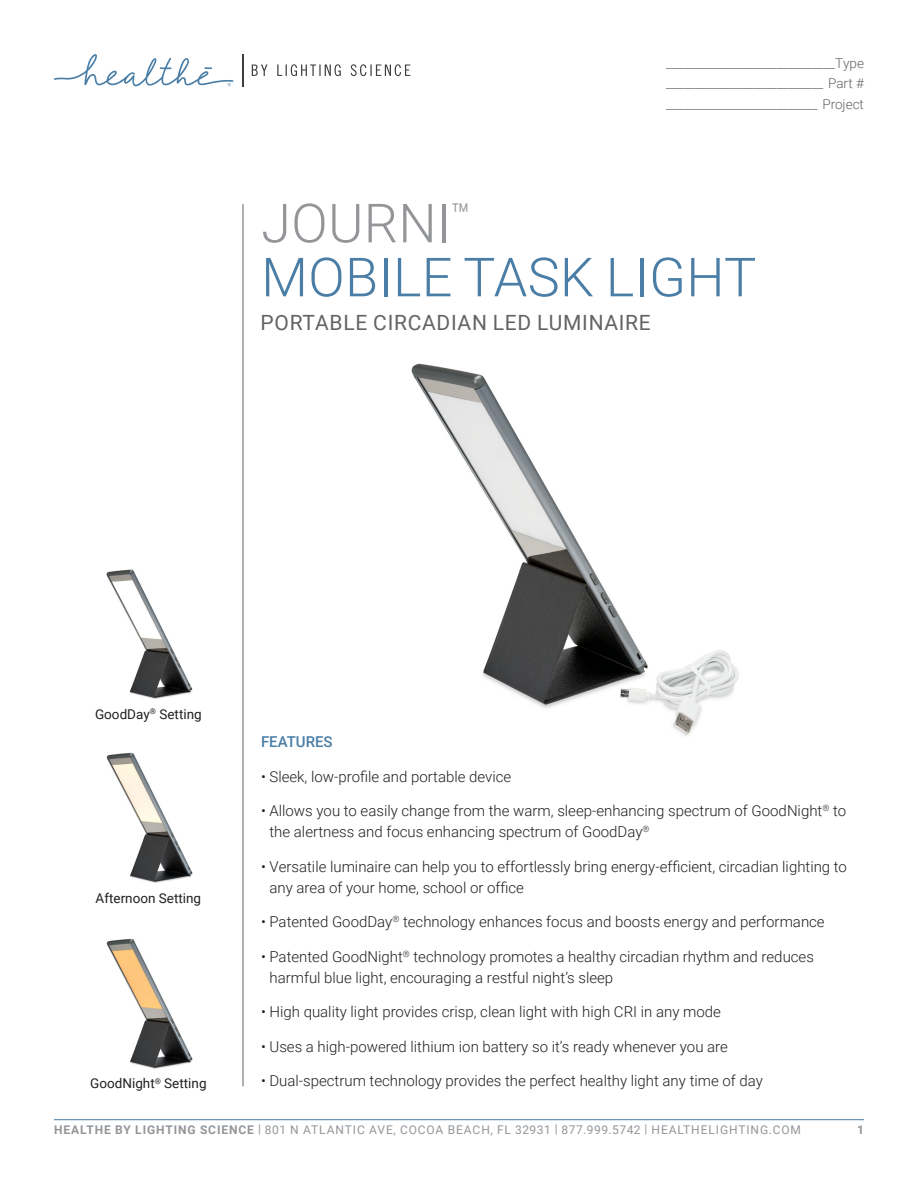
<style>
.page{position:relative;width:918px;height:1188px;background:#fff}
.page>*{position:absolute;margin:0;border:0;box-sizing:border-box;transform-origin:0 0}
.t1{font:300 54px/54px "Roboto";letter-spacing:.005em;color:#4a7ea6}
.t2{font:21px "Roboto";letter-spacing:.035em;color:#636366}
.t3{font:300 15px/21px "Roboto";color:#231f20}
.t4{font:500 15px "Roboto";color:#4a7ea6}
.t5{font:300 13.5px "Roboto";color:#636366}
.t6{font:13.5px "Roboto";color:#231f20}
.t7{font:12px "Roboto";letter-spacing:.075em;color:#939598}
.t8{font:700 12px "Roboto";color:#939598}
.s1{color:#939598}
.s2{font-weight:700}
</style>
<div class="page">
<hr style="left:54px;top:1119px;width:810px;height:1px;background:#4a7ea6">
<img style="left:411px;top:363px;width:328px;height:373px">
<img style="left:106px;top:938px;width:87px;height:131px">
<img style="left:106px;top:752px;width:87px;height:131px">
<img style="left:106px;top:569px;width:87px;height:130px">
<svg style="left:54px;top:54px;width:179px;height:32px"></svg>
<hr style="left:242px;top:54px;width:1px;height:32px;background:#3e3e3f">
<svg style="left:252px;top:64px;width:158px;height:12px"></svg>
<hr style="left:243px;top:204px;width:1px;height:882px;background:#636366">
<p class="t5" style="left:666px;top:54px;width:199px">_____________________________Type</p>
<p class="t5" style="left:666px;top:74px;width:199px">___________________________ Part #</p>
<p class="t5" style="left:666px;top:94px;width:199px">__________________________ Project</p>
<p class="t1" style="left:261px;top:194px;width:497px"><span class="s1">JOURNI</span><sup>™<br></sup>MOBILE TASK LIGHT</p>
<p class="t2" style="left:261px;top:308px;width:392px">PORTABLE CIRCADIAN LED LUMINAIRE</p>
<p class="t6" style="left:95px;top:705px;width:108px">GoodDay<sup>®</sup> Setting</p>
<p class="t6" style="left:96px;top:889px;width:107px">Afternoon Setting</p>
<p class="t6" style="left:90px;top:1074px;width:118px">GoodNight<sup>®</sup> Setting</p>
<p class="t4" style="left:261px;top:731px;width:73px">FEATURES</p>
<p class="t3" style="left:261px;top:765px;width:252px">• Sleek, low-profile and portable device</p>
<p class="t3" style="left:269px;top:800px;width:578px;text-indent:-8px">• Allows you to easily change from the warm, sleep-enhancing spectrum of GoodNight<sup>®</sup> to the alertness and focus enhancing spectrum of GoodDay<sup>®</sup></p>
<p class="t3" style="left:269px;top:855px;width:579px;text-indent:-8px">• Versatile luminaire can help you to effortlessly bring energy-efficient, circadian lighting to any area of your home, school or office</p>
<p class="t3" style="left:261px;top:911px;width:565px">• Patented GoodDay<sup>®</sup> technology enhances focus and boosts energy and performance</p>
<p class="t3" style="left:269px;top:945px;width:546px;text-indent:-8px">• Patented GoodNight<sup>®</sup> technology promotes a healthy circadian rhythm and reduces harmful blue light, encouraging a restful night’s sleep</p>
<p class="t3" style="left:261px;top:1001px;width:461px">• High quality light provides crisp, clean light with high CRI in any mode</p>
<p class="t3" style="left:261px;top:1035px;width:469px">• Uses a high-powered lithium ion battery so it’s ready whenever you are</p>
<p class="t3" style="left:261px;top:1070px;width:504px">• Dual-spectrum technology provides the perfect healthy light any time of day</p>
<p class="t7" style="left:54px;top:1121px;width:748px"><span class="s2">HEALTHE BY LIGHTING SCIENCE</span> | 801 N ATLANTIC AVE, COCOA BEACH, FL 32931 | 877.999.5742 | HEALTHELIGHTING.COM</p>
<p class="t8" style="left:857px;top:1121px;width:8px">1</p>
</div>
